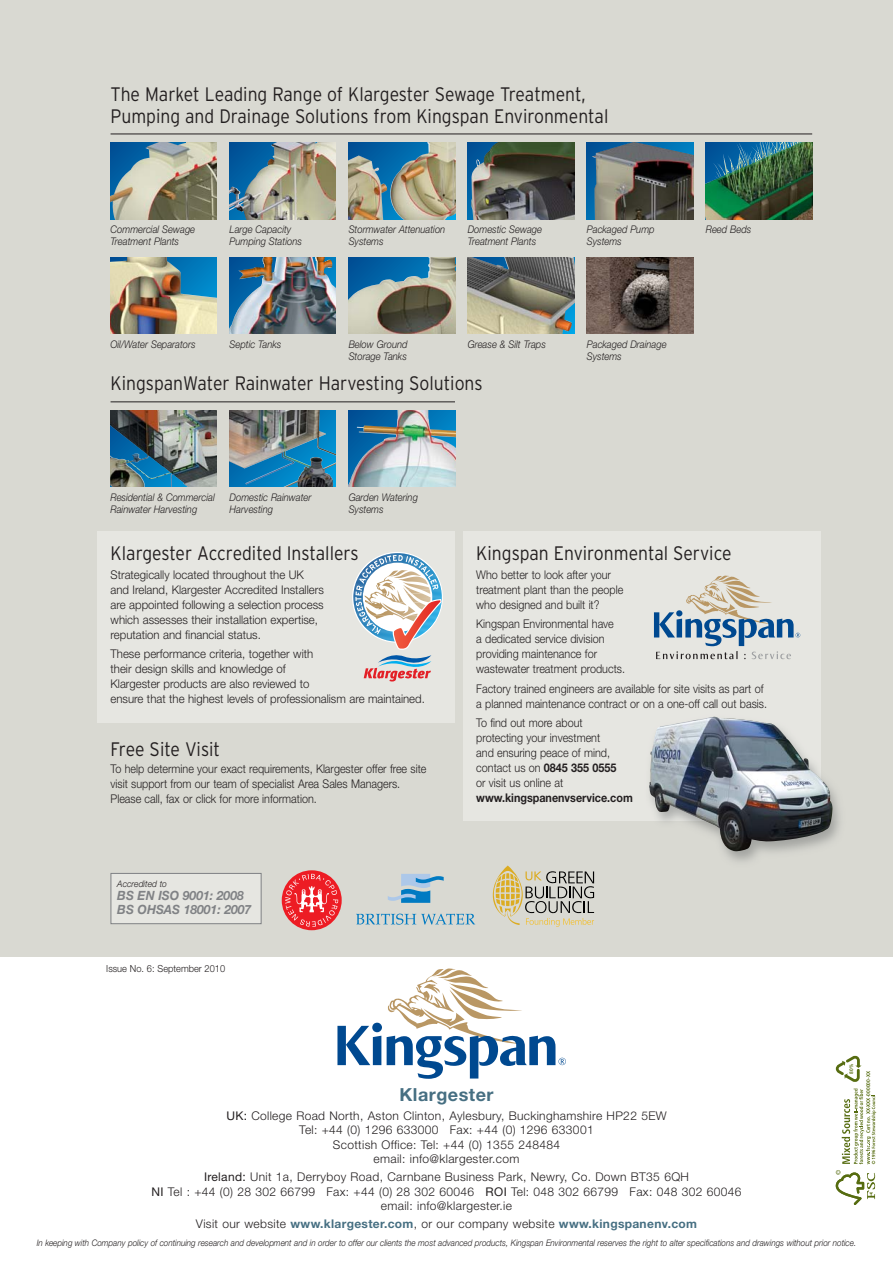
<style>
.page{position:relative;width:893px;height:1263px;background:#fff}
.page>*{position:absolute;margin:0;border:0;box-sizing:border-box;transform-origin:0 0}
.t1{font:300 19.5px/22.5px "Interstate";color:#231f20;scale:.9 1}
.t2{font:700 18px "Helvetica Neue";letter-spacing:.03em;color:#466f82}
.t3{font:italic 700 12.75px/13.5px "Helvetica Neue";color:#808285;scale:.95 1}
.t4{font:300 12px/15px "Helvetica Neue";color:#231f20;scale:.9 1}
.t5{font:300 12px/15px "Helvetica Neue";color:#231f20;scale:.95 1}
.t6{font:300 12px/14.2px "Helvetica Neue";letter-spacing:.03em;color:#231f20;text-align:center}
.t7{font:700 12px "Helvetica Neue";letter-spacing:.03em;color:#466f82}
.t8{font:700 12px "Helvetica Neue";color:#231f20;scale:.9 1}
.t9{font:italic 300 10.5px/12px "Helvetica Neue";color:#231f20;scale:.9 1}
.t10{font:300 9.75px "Helvetica Neue";color:#231f20;scale:.95 1}
.t11{font:italic 300 9px "Helvetica Neue";color:#231f20;scale:.9 1}
.t12{font:italic 300 9px "Helvetica Neue";color:#231f20;scale:.95 1}
.t13{font:700 condensed 5.25px "Frutiger";letter-spacing:.01em;color:#566c10}
.s1{font-weight:700}
.s2{font-weight:400}
.s3{font-weight:300;color:#231f20}
</style>
<div class="page">
<div style="left:0;top:0;width:893px;height:957px;background:#d9d9d2"></div>
<hr style="left:111px;top:134px;width:701px;height:1px;background:#231f20">
<hr style="left:111px;top:402px;width:344px;height:1px;background:#231f20">
<img style="left:111px;top:142px;width:106px;height:77px">
<img style="left:230px;top:142px;width:106px;height:77px">
<img style="left:349px;top:142px;width:106px;height:77px">
<div style="left:468px;top:142px;width:106px;height:77px;background:linear-gradient(to bottom,#004b91,#0070b2)"></div>
<img style="left:471px;top:142px;width:103px;height:77px">
<img style="left:111px;top:257px;width:106px;height:77px">
<img style="left:230px;top:257px;width:106px;height:77px">
<svg style="left:587px;top:257px;width:106px;height:77px;background:#60524c"></svg>
<img style="left:468px;top:257px;width:106px;height:77px">
<img style="left:349px;top:257px;width:106px;height:77px">
<div style="left:587px;top:142px;width:106px;height:77px;background:linear-gradient(to bottom,#004c92,#0071b3)"></div>
<img style="left:592px;top:142px;width:101px;height:77px">
<img style="left:706px;top:142px;width:106px;height:77px">
<img style="left:787px;top:142px;width:25px;height:9px">
<svg style="left:836px;top:1170px;width:39px;height:35px"></svg>
<svg style="left:842px;top:1088px;width:34px;height:76px"></svg>
<svg style="left:836px;top:1055px;width:25px;height:27px"></svg>
<svg style="left:337px;top:968px;width:229px;height:111px"></svg>
<div style="left:463px;top:531px;width:358px;height:290px;background:#e6e6e1"></div>
<img style="left:713px;top:716px;width:127px;height:146px">
<img style="left:649px;top:717px;width:184px;height:134px">
<svg style="left:654px;top:576px;width:146px;height:83px"></svg>
<img style="left:111px;top:410px;width:106px;height:77px">
<img style="left:230px;top:410px;width:106px;height:77px">
<img style="left:349px;top:410px;width:106px;height:77px">
<div style="left:282px;top:870px;width:60px;height:60px;background:#ed1c24;border-radius:50%"></div>
<svg style="left:285px;top:874px;width:53px;height:53px"></svg>
<svg style="left:388px;top:874px;width:56px;height:29px"></svg>
<svg style="left:356px;top:913px;width:119px;height:12px"></svg>
<svg style="left:492px;top:865px;width:102px;height:62px"></svg>
<div style="left:111px;top:874px;width:150px;height:49px;background:#e6e6e1"></div>
<div style="left:111px;top:873px;width:150px;height:51px;border:1px solid #808285"></div>
<div style="left:98px;top:531px;width:357px;height:192px;background:#e6e6e1"></div>
<svg style="left:353px;top:553px;width:90px;height:128px"></svg>
<h1 class="t1" style="left:111px;top:84px;width:555px">The Market Leading Range of Klargester Sewage Treatment,<br>Pumping and Drainage Solutions from Kingspan Environmental</h1>
<p class="t9" style="left:111px;top:224px;width:96px">Commercial Sewage<br>Treatment Plants</p>
<p class="t9" style="left:230px;top:224px;width:82px">Large Capacity<br>Pumping Stations</p>
<p class="t9" style="left:349px;top:224px;width:109px">Stormwater Attenuation<br>Systems</p>
<p class="t9" style="left:468px;top:224px;width:84px">Domestic Sewage<br>Treatment Plants</p>
<p class="t9" style="left:587px;top:224px;width:77px">Packaged Pump<br>Systems</p>
<p class="t9" style="left:706px;top:224px;width:52px">Reed Beds</p>
<p class="t9" style="left:111px;top:339px;width:96px">Oil/Water Separators</p>
<p class="t9" style="left:230px;top:339px;width:59px">Septic Tanks</p>
<p class="t9" style="left:468px;top:339px;width:88px">Grease &amp; Silt Traps</p>
<p class="t9" style="left:587px;top:339px;width:90px">Packaged Drainage<br>Systems</p>
<p class="t9" style="left:349px;top:339px;width:67px">Below Ground<br>Storage Tanks</p>
<h1 class="t1" style="left:111px;top:373px;width:415px">KingspanWater Rainwater Harvesting Solutions</h1>
<p class="t9" style="left:111px;top:492px;width:117px">Residential &amp; Commercial<br>Rainwater Harvesting</p>
<p class="t9" style="left:230px;top:492px;width:92px">Domestic Rainwater<br>Harvesting</p>
<p class="t9" style="left:349px;top:492px;width:78px">Garden Watering<br>Systems</p>
<h1 class="t1" style="left:111px;top:543px;width:277px">Klargester Accredited Installers</h1>
<p class="t5" style="left:111px;top:569px;width:226px">Strategically located throughout the UK and Ireland, Klargester Accredited Installers are appointed following a selection process which assesses their installation expertise, reputation and financial status.</p>
<p class="t5" style="left:111px;top:648px;width:332px">These performance criteria, together with<br>their design skills and knowledge of<br>Klargester products are also reviewed to<br>ensure that the highest levels of professionalism are maintained.</p>
<h1 class="t1" style="left:111px;top:739px;width:123px">Free Site Visit</h1>
<p class="t4" style="left:111px;top:762px;width:353px">To help determine your exact requirements, Klargester offer free site visit support from our team of specialist Area Sales Managers.<br>Please call, fax or click for more information.</p>
<p class="t12" style="left:117px;top:880px;width:54px">Accredited to</p>
<p class="t3" style="left:117px;top:890px;width:143px">BS EN ISO 9001: 2008<br>BS OHSAS 18001: 2007</p>
<p class="t10" style="left:106px;top:965px;width:127px">Issue No. 6: September 2010</p>
<h1 class="t1" style="left:476px;top:543px;width:285px">Kingspan Environmental Service</h1>
<p class="t4" style="left:476px;top:569px;width:165px">Who better to look after your treatment plant than the people who designed and built it?</p>
<p class="t4" style="left:476px;top:618px;width:167px">Kingspan Environmental have<br>a dedicated service division providing maintenance for wastewater treatment products.</p>
<p class="t4" style="left:476px;top:682px;width:325px">Factory trained engineers are available for site visits as part of a planned maintenance contract or on a one-off call out basis.</p>
<p class="t4" style="left:476px;top:716px;width:157px">To find out more about protecting your investment and ensuring peace of mind, contact us on <span class="s1">0845 355 0555 </span>or visit us online at</p>
<p class="t8" style="left:476px;top:793px;width:175px">www.kingspanenvservice.com</p>
<p class="t13" style="left:849px;top:1073px;width:11px;rotate:-90deg">80%</p>
<h2 class="t2" style="left:399px;top:1089px;width:96px">Klargester</h2>
<p class="t6" style="left:226px;top:1110px;width:442px"><span class="s2">UK:</span> College Road North, Aston Clinton, Aylesbury, Buckinghamshire HP22 5EW Tel: +44 (0) 1296 633000 Fax: +44 (0) 1296 633001<br>Scottish Office: Tel: +44 (0) 1355 248484<br>email: info@klargester.com</p>
<p class="t6" style="left:152px;top:1171px;width:591px"><span class="s2">Ireland:</span> Unit 1a, Derryboy Road, Carnbane Business Park, Newry, Co. Down BT35 6QH<br><span class="s2">NI</span> Tel : +44 (0) 28 302 66799 Fax: +44 (0) 28 302 60046 <span class="s2">ROI</span> Tel: 048 302 66799 Fax: 048 302 60046 email: info@klargester.ie</p>
<p class="t7" style="left:196px;top:1220px;width:503px"><span class="s3">Visit our website</span> www.klargester.com<span class="s3">, or our company website</span> www.kingspanenv.com</p>
<p class="t11" style="left:37px;top:1239px;width:912px">In keeping with Company policy of continuing research and development and in order to offer our clients the most advanced products, Kingspan Environmental reserves the right to alter specifications and drawings without prior notice.</p>
<p class="t13" style="left:866px;top:1133px;width:64px;rotate:-90deg">Cert no. XX-XXX-000000-XX</p>
</div>
